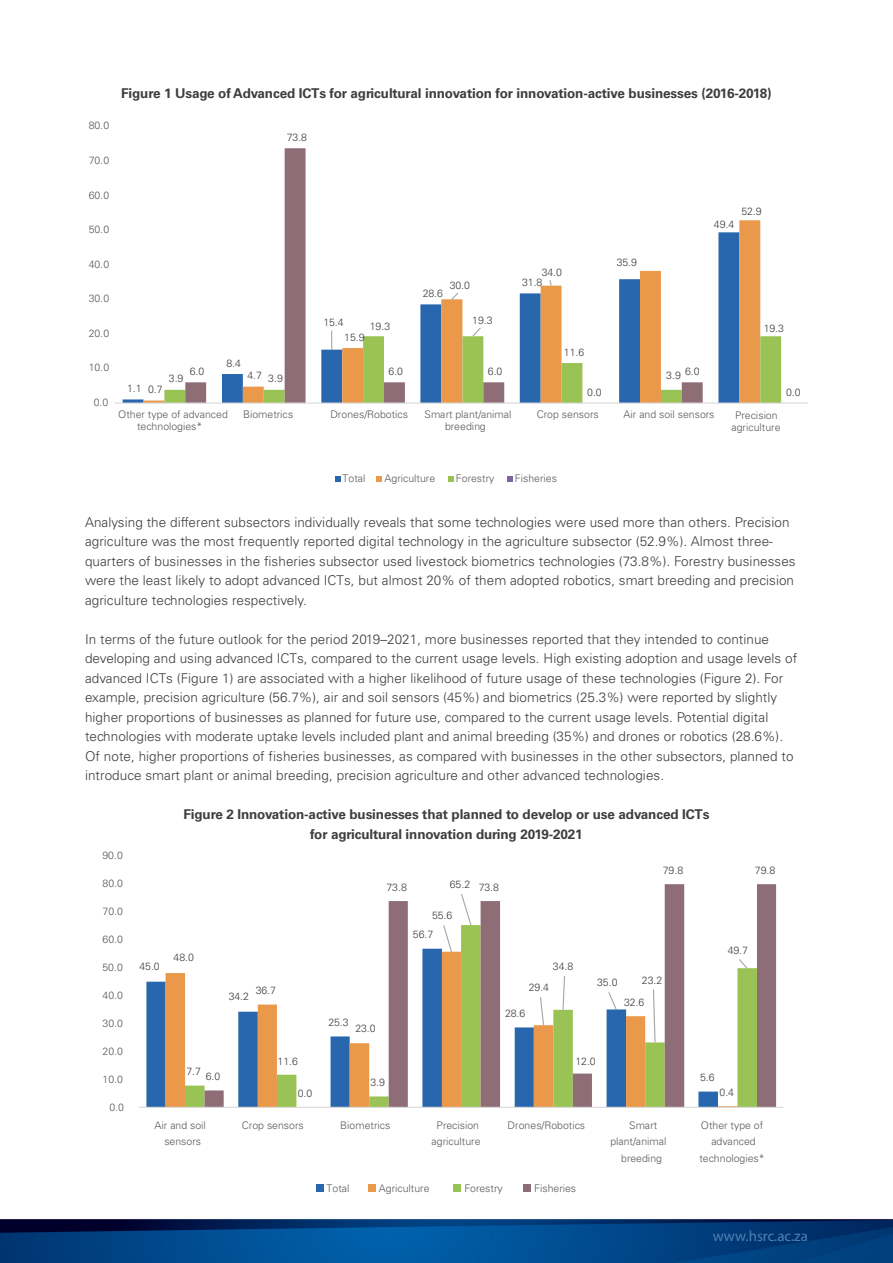
<style>
.page{position:relative;width:893px;height:1263px;background:#fff}
.page>*{position:absolute;margin:0;border:0;box-sizing:border-box;transform-origin:0 0}
.t1{font:15px "Myriad Pro";color:#4d80b2}
.POLICY_BRIEF_BODY_Pa{font:300 13.5px/19.5px "Univers";letter-spacing:.005em;color:#3e3e3f}
.POLICY_BRIEF_BODY_Pa-2{font:700 13.5px/19.5px "Univers";letter-spacing:-.01em;color:#3e3e3f;text-align:center}
.t2{font:300 10.5px/16.5px "Univers";color:#595959;text-align:center}
.t3{font:300 10.5px "Univers";letter-spacing:-.005em;color:#404040}
</style>
<div class="page">
<img style="left:0;top:220px;width:893px;height:1043px">
<div style="left:93px;top:839px;width:707px;height:370px;background:#fff"></div>
<svg style="left:146px;top:973px;width:20px;height:134px;background:#4075b2"></svg>
<div style="left:166px;top:973px;width:19px;height:134px;background:#ea9849"></div>
<svg style="left:185px;top:1085px;width:20px;height:22px"></svg>
<svg style="left:205px;top:884px;width:571px;height:223px"></svg>
<hr style="left:139px;top:1107px;width:644px;height:1px;background:#d9d9d9">
<svg style="left:607px;top:991px;width:11px;height:20px"></svg>
<svg style="left:442px;top:924px;width:11px;height:29px"></svg>
<svg style="left:539px;top:996px;width:6px;height:30px"></svg>
<svg style="left:460px;top:893px;width:12px;height:33px"></svg>
<svg style="left:562px;top:975px;width:4px;height:36px"></svg>
<svg style="left:652px;top:988px;width:4px;height:55px"></svg>
<svg style="left:738px;top:958px;width:11px;height:12px"></svg>
<div style="left:316px;top:1184px;width:7px;height:7px;background:#2866ad"></div>
<div style="left:368px;top:1184px;width:8px;height:7px;background:#ea9849"></div>
<div style="left:454px;top:1184px;width:7px;height:7px;background:#99c355"></div>
<div style="left:523px;top:1184px;width:8px;height:7px;background:#8f6d76"></div>
<svg style="left:123px;top:232px;width:20px;height:170px"></svg>
<svg style="left:143px;top:220px;width:617px;height:182px"></svg>
<svg style="left:185px;top:148px;width:518px;height:178px"></svg>
<hr style="left:115px;top:402px;width:692px;height:2px;background:#d9d9d9">
<svg style="left:450px;top:291px;width:10px;height:10px"></svg>
<svg style="left:549px;top:279px;width:4px;height:8px"></svg>
<svg style="left:164px;top:326px;width:617px;height:77px"></svg>
<svg style="left:335px;top:477px;width:5px;height:5px"></svg>
<svg style="left:377px;top:477px;width:5px;height:5px"></svg>
<svg style="left:448px;top:477px;width:5px;height:5px"></svg>
<svg style="left:507px;top:477px;width:5px;height:5px"></svg>
<p class="t2" style="left:89px;top:117px;width:22px">80.0</p>
<p class="t2" style="left:89px;top:152px;width:22px">70.0</p>
<p class="POLICY_BRIEF_BODY_Pa-2" style="left:121px;top:83px;width:652px">Figure 1 Usage of Advanced ICTs for agricultural innovation for innovation-active businesses (2016-2018)</p>
<p class="t3" style="left:287px;top:131px;width:22px">73.8</p>
<p class="t2" style="left:89px;top:187px;width:22px">60.0</p>
<p class="t2" style="left:89px;top:221px;width:22px">50.0</p>
<p class="t3" style="left:714px;top:218px;width:22px">49.4</p>
<p class="t3" style="left:741px;top:205px;width:22px">52.9</p>
<p class="t2" style="left:89px;top:256px;width:22px">40.0</p>
<p class="t3" style="left:542px;top:266px;width:22px">34.0</p>
<p class="t3" style="left:617px;top:256px;width:22px">35.9</p>
<p class="t2" style="left:89px;top:290px;width:22px">30.0</p>
<p class="t3" style="left:450px;top:279px;width:22px">30.0</p>
<p class="t3" style="left:423px;top:287px;width:22px">28.6</p>
<p class="t3" style="left:522px;top:276px;width:22px">31.8</p>
<p class="t2" style="left:89px;top:325px;width:22px">20.0</p>
<p class="t3" style="left:323px;top:316px;width:22px">15.4</p>
<p class="t3" style="left:370px;top:320px;width:22px">19.3</p>
<p class="t3" style="left:344px;top:331px;width:22px">15.9</p>
<p class="t3" style="left:472px;top:314px;width:22px">19.3</p>
<p class="t3" style="left:764px;top:322px;width:22px">19.3</p>
<p class="t3" style="left:564px;top:346px;width:22px">11.6</p>
<p class="t2" style="left:89px;top:359px;width:22px">10.0</p>
<p class="t3" style="left:226px;top:357px;width:16px">8.4</p>
<p class="t3" style="left:190px;top:365px;width:16px">6.0</p>
<p class="t3" style="left:247px;top:369px;width:16px">4.7</p>
<p class="t3" style="left:169px;top:372px;width:16px">3.9</p>
<p class="t3" style="left:268px;top:372px;width:16px">3.9</p>
<p class="t3" style="left:389px;top:365px;width:16px">6.0</p>
<p class="t3" style="left:488px;top:365px;width:16px">6.0</p>
<p class="t3" style="left:685px;top:365px;width:16px">6.0</p>
<p class="t3" style="left:666px;top:369px;width:16px">3.9</p>
<p class="t2" style="left:94px;top:394px;width:16px">0.0</p>
<p class="t3" style="left:127px;top:382px;width:16px">1.1</p>
<p class="t3" style="left:148px;top:383px;width:16px">0.7</p>
<p class="t3" style="left:587px;top:386px;width:16px">0.0</p>
<p class="t3" style="left:786px;top:386px;width:16px">0.0</p>
<p class="t2" style="left:137px;top:409px;width:92px;line-height:11.9px;text-align:left;text-indent:-19px">Other type of advanced technologies*</p>
<p class="t2" style="left:243px;top:406px;width:52px">Biometrics</p>
<p class="t2" style="left:330px;top:406px;width:79px">Drones/Robotics</p>
<p class="t2" style="left:425px;top:409px;width:88px;line-height:11.9px">Smart plant/animal breeding</p>
<p class="t2" style="left:537px;top:406px;width:64px">Crop sensors</p>
<p class="t2" style="left:624px;top:406px;width:92px">Air and soil sensors</p>
<p class="t2" style="left:731px;top:409px;width:51px;line-height:12px">Precision agriculture</p>
<p class="t2" style="left:343px;top:470px;width:24px">Total</p>
<p class="t2" style="left:384px;top:470px;width:52px">Agriculture</p>
<p class="t2" style="left:456px;top:470px;width:40px">Forestry</p>
<p class="t2" style="left:515px;top:470px;width:44px">Fisheries</p>
<p class="POLICY_BRIEF_BODY_Pa" style="left:85px;top:512px;width:712px">Analysing the different subsectors individually reveals that some technologies were used more than others. Precision agriculture was the most frequently reported digital technology in the agriculture subsector (52.9%). Almost three&shy;quarters of businesses in the fisheries subsector used livestock biometrics technologies (73.8%). Forestry businesses were the least likely to adopt advanced ICTs, but almost 20% of them adopted robotics, smart breeding and precision agriculture technologies respectively.</p>
<p class="POLICY_BRIEF_BODY_Pa" style="left:85px;top:629px;width:714px">In terms of the future outlook for the period 2019–2021, more businesses reported that they intended to continue developing and using advanced ICTs, compared to the current usage levels. High existing adoption and usage levels of advanced ICTs (Figure 1) are associated with a higher likelihood of future usage of these technologies (Figure 2). For example, precision agriculture (56.7%), air and soil sensors (45%) and biometrics (25.3%) were reported by slightly higher proportions of businesses as planned for future use, compared to the current usage levels. Potential digital technologies with moderate uptake levels included plant and animal breeding (35%) and drones or robotics (28.6%).<br>Of note, higher proportions of fisheries businesses, as compared with businesses in the other subsectors, planned to introduce smart plant or animal breeding, precision agriculture and other advanced technologies.</p>
<p class="POLICY_BRIEF_BODY_Pa-2" style="left:184px;top:805px;width:527px">Figure 2 Innovation-active businesses that planned to develop or use advanced ICTs for agricultural innovation during 2019-2021</p>
<p class="t2" style="left:103px;top:847px;width:22px">90.0</p>
<p class="t3" style="left:663px;top:864px;width:22px">79.8</p>
<p class="t3" style="left:755px;top:864px;width:22px">79.8</p>
<p class="t2" style="left:103px;top:875px;width:22px">80.0</p>
<p class="t3" style="left:450px;top:878px;width:22px">65.2</p>
<p class="t3" style="left:387px;top:880px;width:22px">73.8</p>
<p class="t3" style="left:479px;top:880px;width:22px">73.8</p>
<p class="t2" style="left:103px;top:903px;width:22px">70.0</p>
<p class="t3" style="left:432px;top:909px;width:22px">55.6</p>
<p class="t2" style="left:103px;top:931px;width:22px">60.0</p>
<p class="t3" style="left:413px;top:928px;width:22px">56.7</p>
<p class="t2" style="left:103px;top:959px;width:22px">50.0</p>
<p class="t3" style="left:139px;top:960px;width:22px">45.0</p>
<p class="t3" style="left:174px;top:950px;width:22px">48.0</p>
<p class="t3" style="left:553px;top:960px;width:22px">34.8</p>
<p class="t3" style="left:728px;top:943px;width:22px">49.7</p>
<p class="t2" style="left:103px;top:987px;width:22px">40.0</p>
<p class="t3" style="left:256px;top:984px;width:22px">36.7</p>
<p class="t3" style="left:229px;top:990px;width:22px">34.2</p>
<p class="t3" style="left:529px;top:981px;width:22px">29.4</p>
<p class="t3" style="left:597px;top:976px;width:22px">35.0</p>
<p class="t3" style="left:642px;top:973px;width:22px">23.2</p>
<p class="t3" style="left:624px;top:996px;width:22px">32.6</p>
<p class="t2" style="left:103px;top:1015px;width:22px">30.0</p>
<p class="t3" style="left:328px;top:1016px;width:22px">25.3</p>
<p class="t3" style="left:355px;top:1022px;width:22px">23.0</p>
<p class="t3" style="left:505px;top:1007px;width:22px">28.6</p>
<p class="t2" style="left:103px;top:1043px;width:22px">20.0</p>
<p class="t3" style="left:278px;top:1054px;width:22px">11.6</p>
<p class="t3" style="left:575px;top:1055px;width:22px">12.0</p>
<p class="t2" style="left:103px;top:1071px;width:22px">10.0</p>
<p class="t3" style="left:186px;top:1065px;width:16px">7.7</p>
<p class="t3" style="left:206px;top:1070px;width:16px">6.0</p>
<p class="t3" style="left:371px;top:1076px;width:16px">3.9</p>
<p class="t3" style="left:700px;top:1071px;width:16px">5.6</p>
<p class="t3" style="left:298px;top:1087px;width:16px">0.0</p>
<p class="t3" style="left:720px;top:1086px;width:16px">0.4</p>
<p class="t2" style="left:109px;top:1099px;width:16px">0.0</p>
<p class="t2" style="left:155px;top:1117px;width:53px">Air and soil sensors</p>
<p class="t2" style="left:242px;top:1117px;width:63px">Crop sensors</p>
<p class="t2" style="left:340px;top:1117px;width:52px">Biometrics</p>
<p class="t2" style="left:432px;top:1117px;width:51px">Precision agriculture</p>
<p class="t2" style="left:508px;top:1117px;width:79px">Drones/Robotics</p>
<p class="t2" style="left:629px;top:1117px;width:29px">Smart</p>
<p class="t2" style="left:610px;top:1133px;width:58px">plant/animal</p>
<p class="t2" style="left:621px;top:1150px;width:42px">breeding</p>
<p class="t2" style="left:699px;top:1117px;width:67px">Other type of advanced technologies*</p>
<p class="t2" style="left:327px;top:1180px;width:24px">Total</p>
<p class="t2" style="left:379px;top:1180px;width:52px">Agriculture</p>
<p class="t2" style="left:464px;top:1180px;width:40px">Forestry</p>
<p class="t2" style="left:534px;top:1180px;width:43px">Fisheries</p>
<p class="t1" style="left:713px;top:1226px;width:97px">www.hsrc.ac.za</p>
</div>
